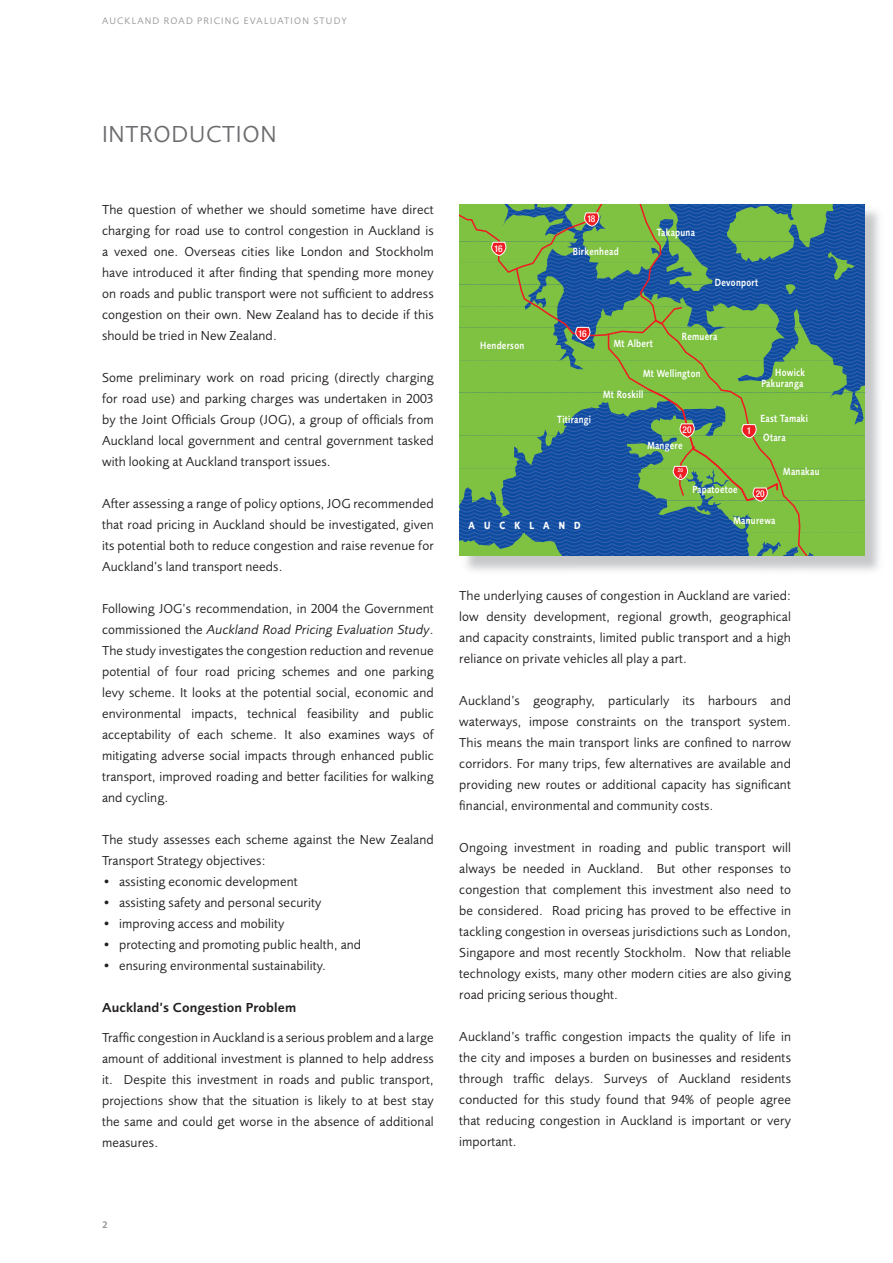
<style>
.page{position:relative;width:893px;height:1263px;background:#fff}
.page>*{position:absolute;margin:0;border:0;box-sizing:border-box;transform-origin:0 0}
.t1{font:24px "Foundry Sans";letter-spacing:.03em;color:#6c6d70}
.t2{font:13.5px/21px "Foundry Sans";letter-spacing:.01em;color:#231f20;text-align:justify}
.t3{font:600 13.5px "Foundry Sans";letter-spacing:.01em;color:#231f20}
.t4{font:600 10.8px/11.9px "Foundry Sans";letter-spacing:.03em;color:#fff;text-align:right;scale:.8 1}
.t5{font:700 10.8px "Foundry Sans";letter-spacing:1.05em;color:#fff;scale:.8 1}
.t6{font:9.75px "Foundry Sans";letter-spacing:.12em;color:#939598}
.t7{font:600 9.75px "Foundry Sans";color:#939598}
.t8{font:500 condensed 9.45px "Helvetica Neue";letter-spacing:-.08em;color:#fff}
.t9{font:500 condensed 5.4px/5.4px "Helvetica Neue";color:#fff}
.s1{font-style:italic}
</style>
<div class="page">
<img style="left:461px;top:210px;width:418px;height:361px">
<svg style="left:459px;top:204px;width:406px;height:351px;background:#5b9565"></svg>
<p class="t6" style="left:102px;top:17px;width:246px">AUCKLAND ROAD PRICING EVALUATION STUDY</p>
<h1 class="t1" style="left:102px;top:125px;width:176px">INTRODUCTION</h1>
<p class="t2" style="left:102px;top:201px;width:333px">The question of whether we should sometime have direct charging for road use to control congestion in Auckland is a vexed one. Overseas cities like London and Stockholm have introduced it after finding that spending more money on roads and public transport were not sufficient to address congestion on their own. New Zealand has to decide if this should be tried in New Zealand.</p>
<p class="t2" style="left:102px;top:369px;width:333px">Some preliminary work on road pricing (directly charging for road use) and parking charges was undertaken in 2003 by the Joint Officials Group (JOG), a group of officials from Auckland local government and central government tasked with looking at Auckland transport issues.</p>
<p class="t2" style="left:102px;top:495px;width:333px">After assessing a range of policy options, JOG recommended that road pricing in Auckland should be investigated, given its potential both to reduce congestion and raise revenue for Auckland’s land transport needs.</p>
<p class="t2" style="left:102px;top:600px;width:333px">Following JOG’s recommendation, in 2004 the Government commissioned the <span class="s1">Auckland Road Pricing Evaluation Study</span>.<br>The study investigates the congestion reduction and revenue potential of four road pricing schemes and one parking levy scheme. It looks at the potential social, economic and environmental impacts, technical feasibility and public acceptability of each scheme. It also examines ways of mitigating adverse social impacts through enhanced public transport, improved roading and better facilities for walking and cycling.</p>
<p class="t2" style="left:102px;top:831px;width:333px">The study assesses each scheme against the New Zealand<br>Transport Strategy objectives:</p>
<p class="t2" style="left:102px;top:873px;width:197px">• assisting economic development</p>
<p class="t2" style="left:102px;top:894px;width:221px">• assisting safety and personal security</p>
<p class="t2" style="left:102px;top:915px;width:184px">• improving access and mobility</p>
<p class="t2" style="left:102px;top:936px;width:261px">• protecting and promoting public health, and</p>
<p class="t2" style="left:102px;top:957px;width:225px">• ensuring environmental sustainability.</p>
<p class="t3" style="left:102px;top:1003px;width:196px">Auckland’s Congestion Problem</p>
<p class="t2" style="left:102px;top:1028px;width:333px">Traffic congestion in Auckland is a serious problem and a large amount of additional investment is planned to help address it. Despite this investment in roads and public transport, projections show that the situation is likely to at best stay the same and could get worse in the absence of additional measures.</p>
<p class="t8" style="left:494px;top:245px;width:10px">16</p>
<p class="t4" style="left:480px;top:341px;width:56px">Henderson</p>
<p class="t8" style="left:587px;top:215px;width:10px">18</p>
<p class="t4" style="left:573px;top:247px;width:59px">Birkenhead</p>
<p class="t4" style="left:657px;top:228px;width:49px">Takapuna</p>
<p class="t4" style="left:715px;top:277px;width:56px">Devonport</p>
<p class="t8" style="left:578px;top:330px;width:10px">16</p>
<p class="t4" style="left:557px;top:414px;width:44px">Titirangi</p>
<p class="t4" style="left:614px;top:338px;width:50px">Mt Albert</p>
<p class="t4" style="left:682px;top:331px;width:46px">Remuera</p>
<p class="t4" style="left:643px;top:368px;width:73px">Mt Wellington</p>
<p class="t4" style="left:603px;top:390px;width:52px">Mt Roskill</p>
<p class="t8" style="left:683px;top:426px;width:11px">20</p>
<p class="t4" style="left:647px;top:440px;width:45px">Mangere</p>
<p class="t9" style="left:678px;top:468px;width:7px">20<br>A</p>
<p class="t4" style="left:692px;top:485px;width:58px">Papatoetoe</p>
<p class="t4" style="left:761px;top:367px;width:56px">Howick<br>Pakuranga</p>
<p class="t8" style="left:747px;top:427px;width:6px">1</p>
<p class="t4" style="left:760px;top:414px;width:61px">East Tamaki</p>
<p class="t4" style="left:763px;top:432px;width:30px">Otara</p>
<p class="t4" style="left:783px;top:467px;width:47px">Manakau</p>
<p class="t8" style="left:756px;top:491px;width:11px">20</p>
<p class="t5" style="left:468px;top:521px;width:142px">AUCKLAND</p>
<p class="t4" style="left:733px;top:515px;width:54px">Manurewa</p>
<p class="t2" style="left:459px;top:586px;width:333px">The underlying causes of congestion in Auckland are varied: low density development, regional growth, geographical and capacity constraints, limited public transport and a high reliance on private vehicles all play a part.</p>
<p class="t2" style="left:459px;top:691px;width:333px">Auckland’s geography, particularly its harbours and waterways, impose constraints on the transport system.<br>This means the main transport links are confined to narrow corridors. For many trips, few alternatives are available and providing new routes or additional capacity has significant financial, environmental and community costs.</p>
<p class="t2" style="left:459px;top:838px;width:333px">Ongoing investment in roading and public transport will always be needed in Auckland. But other responses to congestion that complement this investment also need to be considered. Road pricing has proved to be effective in tackling congestion in overseas jurisdictions such as London, Singapore and most recently Stockholm. Now that reliable technology exists, many other modern cities are also giving road pricing serious thought.</p>
<p class="t2" style="left:459px;top:1027px;width:333px">Auckland’s traffic congestion impacts the quality of life in the city and imposes a burden on businesses and residents through traffic delays. Surveys of Auckland residents conducted for this study found that 94% of people agree that reducing congestion in Auckland is important or very important.</p>
<p class="t7" style="left:102px;top:1221px;width:7px">2</p>
</div>
